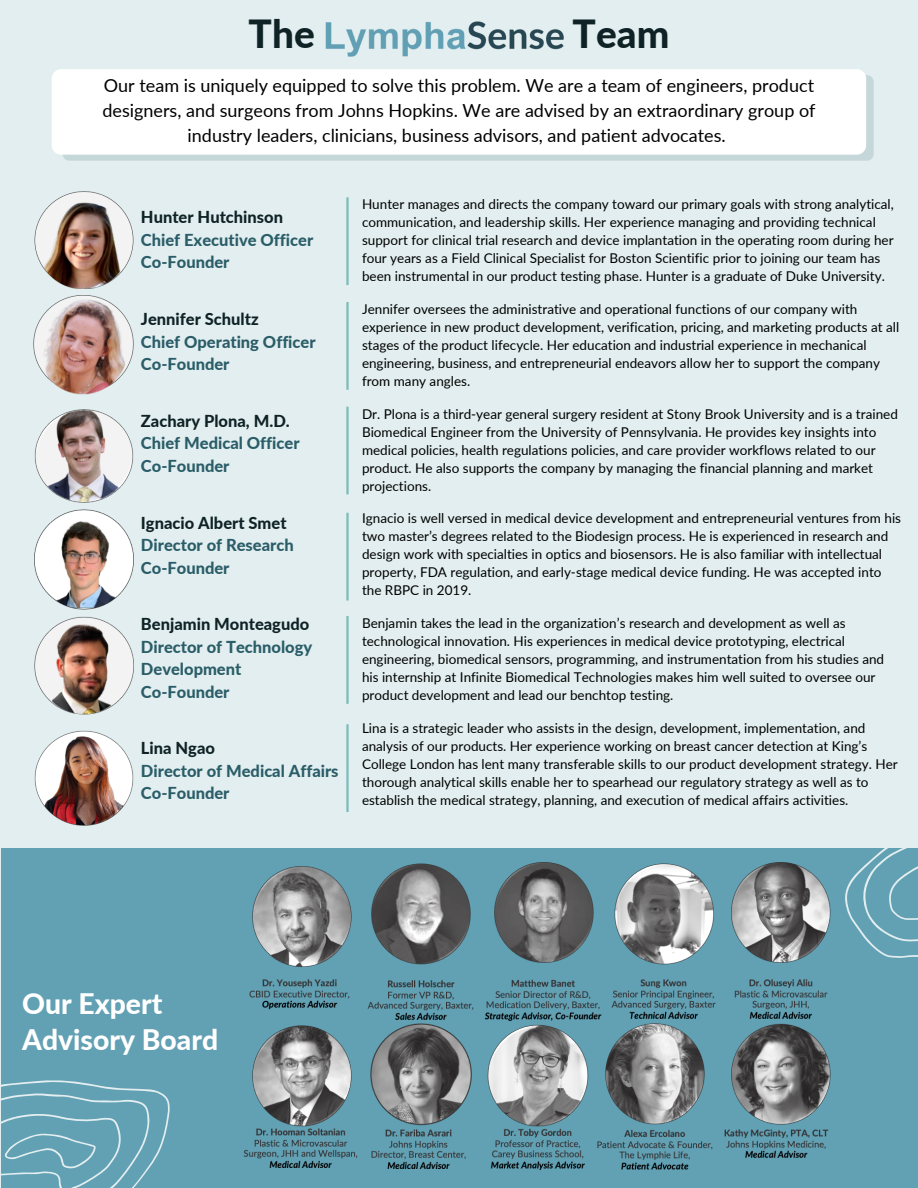
<style>
.page{position:relative;width:918px;height:1188px;background:#e2eeef}
.page>*{position:absolute;margin:0;border:0;box-sizing:border-box;transform-origin:0 0}
.t1{font:800 38.85px "Lato";color:#0f2327}
.t2{font:800 28.35px "Lato";color:#fff}
.t3{font:18px/24.8px "Lato";color:#000;text-align:center}
.t4{font:800 16.5px/22.5px "Lato";color:#2a5d68}
.t5{font:800 16.5px "Lato";color:#0f2327}
.t6{font:13.5px/18px "Lato";color:#000}
</style>
<div class="page">
<img style="left:34px;top:191px;width:99px;height:97px">
<img style="left:33px;top:295px;width:101px;height:100px">
<img style="left:34px;top:409px;width:99px;height:94px">
<img style="left:34px;top:731px;width:99px;height:95px">
<img style="left:34px;top:616px;width:99px;height:99px">
<img style="left:34px;top:510px;width:99px;height:100px">
<div style="left:63px;top:75px;width:811px;height:86px;background:#c5d7d9;border-radius:7px"></div>
<div style="left:52px;top:69px;width:814px;height:86px;background:#fff;border-radius:9px"></div>
<div style="left:1px;top:849px;width:917px;height:339px;background:#62a0b4"></div>
<img style="left:243px;top:862px;width:588px;height:308px">
<hr style="left:346px;top:197px;width:3px;height:88px;background:#7dbbb9">
<hr style="left:346px;top:302px;width:3px;height:88px;background:#7dbbb9">
<hr style="left:346px;top:407px;width:3px;height:87px;background:#7dbbb9">
<hr style="left:346px;top:513px;width:3px;height:88px;background:#7dbbb9">
<hr style="left:346px;top:616px;width:3px;height:88px;background:#7dbbb9">
<hr style="left:346px;top:724px;width:3px;height:88px;background:#7dbbb9">
<svg style="left:1px;top:1080px;width:169px;height:108px"></svg>
<img style="left:325px;top:21px;width:239px;height:36px">
<svg style="left:827px;top:848px;width:91px;height:182px"></svg>
<p class="t1" style="left:249px;top:10px;width:68px">The</p>
<p class="t1" style="left:573px;top:10px;width:98px">Team</p>
<p class="t3" style="left:102px;top:73px;width:715px">Our team is uniquely equipped to solve this problem. We are a team of engineers, product designers, and surgeons from Johns Hopkins. We are advised by an extraordinary group of industry leaders, clinicians, business advisors, and patient advocates.</p>
<p class="t5" style="left:141px;top:207px;width:144px">Hunter Hutchinson</p>
<p class="t4" style="left:141px;top:228px;width:174px">Chief Executive Officer<br>Co-Founder</p>
<p class="t5" style="left:141px;top:309px;width:119px">Jennifer Schultz</p>
<p class="t4" style="left:141px;top:330px;width:176px">Chief Operating Officer<br>Co-Founder</p>
<p class="t5" style="left:141px;top:411px;width:150px">Zachary Plona, M.D.</p>
<p class="t4" style="left:141px;top:432px;width:160px">Chief Medical Officer</p>
<p class="t4" style="left:141px;top:454px;width:90px">Co-Founder</p>
<p class="t5" style="left:141px;top:512px;width:147px">Ignacio Albert Smet</p>
<p class="t4" style="left:141px;top:533px;width:154px">Director of Research</p>
<p class="t4" style="left:141px;top:556px;width:90px">Co-Founder</p>
<p class="t5" style="left:141px;top:614px;width:170px">Benjamin Monteagudo</p>
<p class="t4" style="left:141px;top:635px;width:173px">Director of Technology<br>Development</p>
<p class="t4" style="left:141px;top:680px;width:90px">Co-Founder</p>
<p class="t5" style="left:141px;top:738px;width:76px">Lina Ngao</p>
<p class="t4" style="left:141px;top:759px;width:199px">Director of Medical Affairs</p>
<p class="t4" style="left:141px;top:782px;width:90px">Co-Founder</p>
<p class="t6" style="left:362px;top:195px;width:533px">Hunter manages and directs the company toward our primary goals with strong analytical, communication, and leadership skills. Her experience managing and providing technical support for clinical trial research and device implantation in the operating room during her four years as a Field Clinical Specialist for Boston Scientific prior to joining our team has been instrumental in our product testing phase. Hunter is a graduate of Duke University.</p>
<p class="t6" style="left:362px;top:300px;width:539px">Jennifer oversees the administrative and operational functions of our company with experience in new product development, verification, pricing, and marketing products at all stages of the product lifecycle. Her education and industrial experience in mechanical engineering, business, and entrepreneurial endeavors allow her to support the company from many angles.</p>
<p class="t6" style="left:362px;top:405px;width:537px">Dr. Plona is a third-year general surgery resident at Stony Brook University and is a trained Biomedical Engineer from the University of Pennsylvania. He provides key insights into medical policies, health regulations policies, and care provider workflows related to our product. He also supports the company by managing the financial planning and market projections.</p>
<p class="t6" style="left:362px;top:509px;width:541px">Ignacio is well versed in medical device development and entrepreneurial ventures from his two master’s degrees related to the Biodesign process. He is experienced in research and design work with specialties in optics and biosensors. He is also familiar with intellectual property, FDA regulation, and early-stage medical device funding. He was accepted into the RBPC in 2019.</p>
<p class="t6" style="left:362px;top:614px;width:524px">Benjamin takes the lead in the organization’s research and development as well as technological innovation. His experiences in medical device prototyping, electrical engineering, biomedical sensors, programming, and instrumentation from his studies and his internship at Infinite Biomedical Technologies makes him well suited to oversee our product development and lead our benchtop testing.</p>
<p class="t6" style="left:362px;top:719px;width:537px">Lina is a strategic leader who assists in the design, development, implementation, and analysis of our products. Her experience working on breast cancer detection at King’s College London has lent many transferable skills to our product development strategy. Her thorough analytical skills enable her to spearhead our regulatory strategy as well as to establish the medical strategy, planning, and execution of medical affairs activities.</p>
<p class="t2" style="left:22px;top:986px;width:142px">Our Expert</p>
<p class="t2" style="left:22px;top:1022px;width:197px">Advisory Board</p>
</div>
